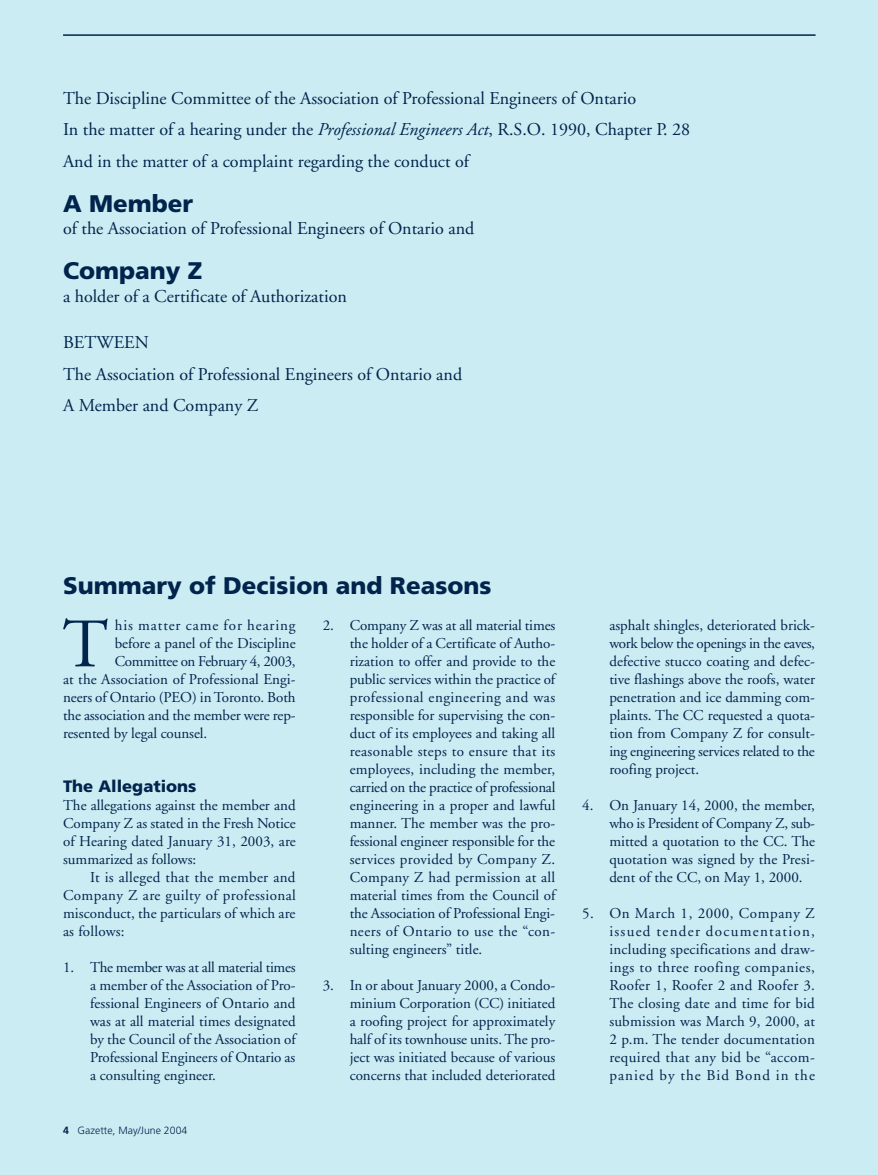
<style>
.page{position:relative;width:878px;height:1175px;background:#fff}
.page>*{position:absolute;margin:0;border:0;box-sizing:border-box;transform-origin:0 0}
.t1{font:69.3px "Adobe Garamond";color:#00244b}
.t2{font:900 24px "Frutiger";color:#00244b}
.t3{font:18px/31.5px "Adobe Garamond";color:#00244b}
.t4{font:900 16.5px "Frutiger";color:#00244b}
.t5{font:15px/18px "Adobe Garamond";color:#00244b;text-align:justify}
.t6{font:15px "Adobe Garamond";letter-spacing:-.025em;color:#00244b}
.t7{font:15px "Adobe Garamond";letter-spacing:.06em;color:#00244b}
.t8{font:300 10.5px "Frutiger";color:#00244b}
.s1{font-style:italic}
.s2{font-weight:700}
</style>
<div class="page">
<div style="left:0;top:0;width:878px;height:1174px;background:#ccecf4"></div>
<hr style="left:63px;top:34px;width:752px;height:2px;background:#00244b">
<p class="t3" style="left:63px;top:84px;width:628px">The Discipline Committee of the Association of Professional Engineers of Ontario<br>In the matter of a hearing under the <span class="s1">Professional Engineers Act</span>, R.S.O. 1990, Chapter P. 28<br>And in the matter of a complaint regarding the conduct of</p>
<h2 class="t2" style="left:63px;top:194px;width:132px">A Member</h2>
<p class="t3" style="left:63px;top:214px;width:413px">of the Association of Professional Engineers of Ontario and</p>
<h2 class="t2" style="left:63px;top:261px;width:141px">Company Z</h2>
<p class="t3" style="left:63px;top:282px;width:285px">a holder of a Certificate of Authorization</p>
<p class="t3" style="left:63px;top:328px;width:400px">BETWEEN<br>The Association of Professional Engineers of Ontario and<br>A Member and Company Z</p>
<h2 class="t2" style="left:63px;top:576px;width:430px">Summary of Decision and Reasons</h2>
<h1 class="t1" style="left:63px;top:616px;width:47px">T</h1>
<p class="t7" style="left:115px;top:619px;width:182px">his matter came for hearing</p>
<p class="t5" style="left:115px;top:636px;width:182px">before a panel of the Discipline</p>
<p class="t6" style="left:115px;top:655px;width:182px">Committee on February 4, 2003,</p>
<p class="t5" style="left:63px;top:672px;width:234px">at the Association of Professional Engi-</p>
<p class="t5" style="left:63px;top:690px;width:234px">neers of Ontario (PEO) in Toronto. Both</p>
<p class="t5" style="left:63px;top:708px;width:234px">the association and the member were rep-</p>
<p class="t5" style="left:63px;top:726px;width:146px">resented by legal counsel.</p>
<p class="t4" style="left:63px;top:780px;width:135px">The Allegations</p>
<p class="t5" style="left:63px;top:798px;width:234px">The allegations against the member and Company Z as stated in the Fresh Notice of Hearing dated January 31, 2003, are summarized as follows:</p>
<p class="t5" style="left:63px;top:870px;width:234px;text-indent:27px">It is alleged that the member and Company Z are guilty of professional misconduct, the particulars of which are as follows:</p>
<p class="t5" style="left:90px;top:960px;width:207px;text-indent:-27px">1. The member was at all material times a member of the Association of Pro&shy;fessional Engineers of Ontario and was at all material times designated by the Council of the Association of Professional Engineers of Ontario as a consulting engineer.</p>
<p class="t8" style="left:63px;top:1125px;width:126px"><span class="s2">4</span> Gazette, May/June 2004</p>
<p class="t5" style="left:349px;top:618px;width:207px;text-indent:-27px">2. Company Z was at all material times the holder of a Certificate of Autho&shy;rization to offer and provide to the public services within the practice of professional engineering and was responsible for supervising the con&shy;duct of its employees and taking all reasonable steps to ensure that its employees, including the member, carried on the practice of professional engineering in a proper and lawful manner. The member was the pro&shy;fessional engineer responsible for the services provided by Company Z.<br>Company Z had permission at all material times from the Council of the Association of Professional Engi&shy;neers of Ontario to use the “con&shy;sulting engineers” title.</p>
<p class="t5" style="left:349px;top:978px;width:207px;text-indent:-27px">3. In or about January 2000, a Condo&shy;minium Corporation (CC) initiated a roofing project for approximately half of its townhouse units. The pro&shy;ject was initiated because of various concerns that included deteriorated</p>
<p class="t5" style="left:609px;top:618px;width:207px">asphalt shingles, deteriorated brick&shy;work below the openings in the eaves, defective stucco coating and defec&shy;tive flashings above the roofs, water penetration and ice damming com&shy;plaints. The CC requested a quota&shy;tion from Company Z for consult&shy;ing engineering services related to the roofing project.</p>
<p class="t5" style="left:609px;top:798px;width:207px;text-indent:-27px">4. On January 14, 2000, the member, who is President of Company Z, sub&shy;mitted a quotation to the CC. The quotation was signed by the Presi&shy;dent of the CC, on May 1, 2000.</p>
<p class="t5" style="left:609px;top:906px;width:207px;text-indent:-27px">5. On March 1, 2000, Company Z issued tender documentation, including specifications and draw&shy;ings to three roofing companies, Roofer 1, Roofer 2 and Roofer 3.<br>The closing date and time for bid submission was March 9, 2000, at 2 p.m. The tender documentation required that any bid be “accom&shy;panied by the Bid Bond in the</p>
</div>
